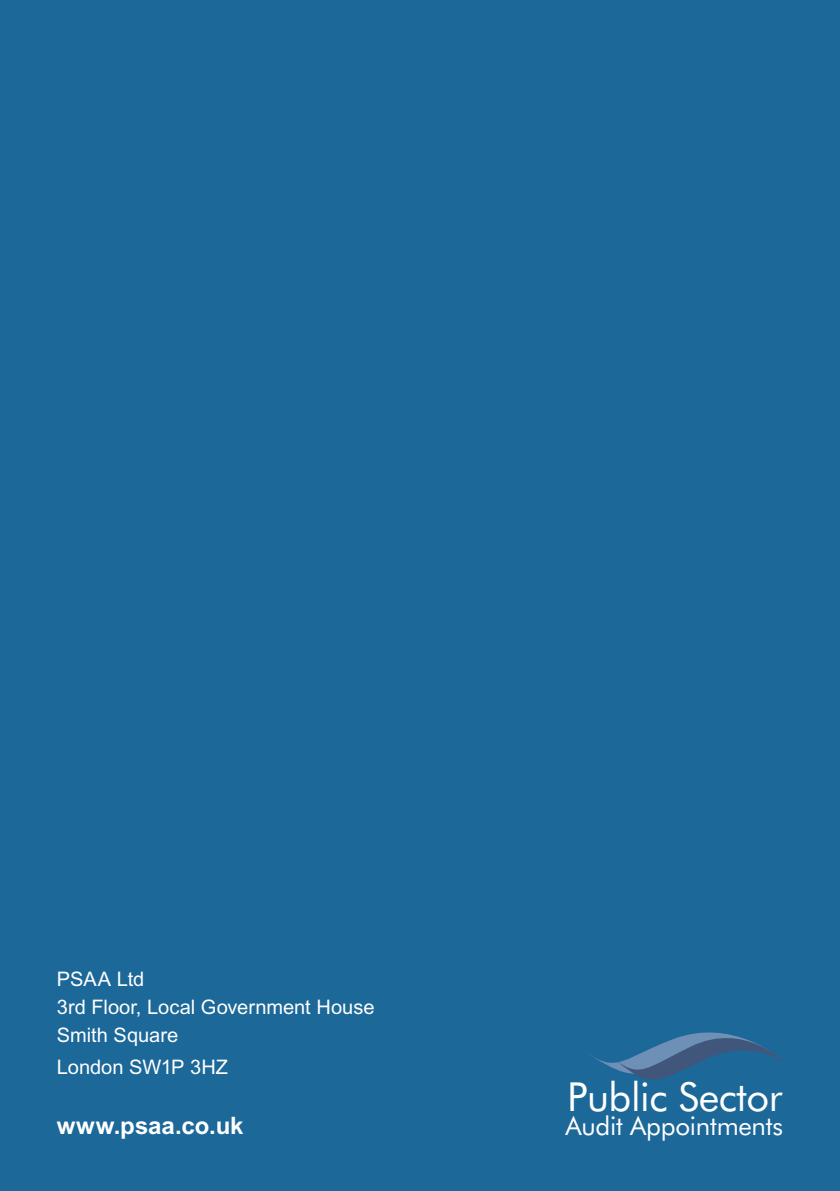
<style>
.page{position:relative;width:840px;height:1191px;background:#fff}
.page>*{position:absolute;margin:0;border:0;box-sizing:border-box;transform-origin:0 0}
.t1{font:40px "Futura BT";letter-spacing:-.01em;color:#fff}
.t2{font:26px "Futura BT";letter-spacing:-.01em;color:#fff}
.t3{font:700 24px "Arial SFMT";color:#fff}
.t4{font:20px/28px "Arial SFMT";color:#fff}
</style>
<div class="page">
<div style="left:0;top:0;width:839px;height:1191px;background:#1b6899"></div>
<svg style="left:587px;top:1032px;width:197px;height:48px"></svg>
<p class="t4" style="left:57px;top:964px;width:319px">PSAA Ltd<br>3rd Floor, Local Government House<br>Smith Square</p>
<p class="t4" style="left:57px;top:1052px;width:173px">London SW1P 3HZ</p>
<p class="t3" style="left:57px;top:1111px;width:188px">www.psaa.co.uk</p>
<h1 class="t1" style="left:566px;top:1072px;width:217px">Public Sector</h1>
<h2 class="t2" style="left:565px;top:1110px;width:219px">Audit Appointments</h2>
</div>
